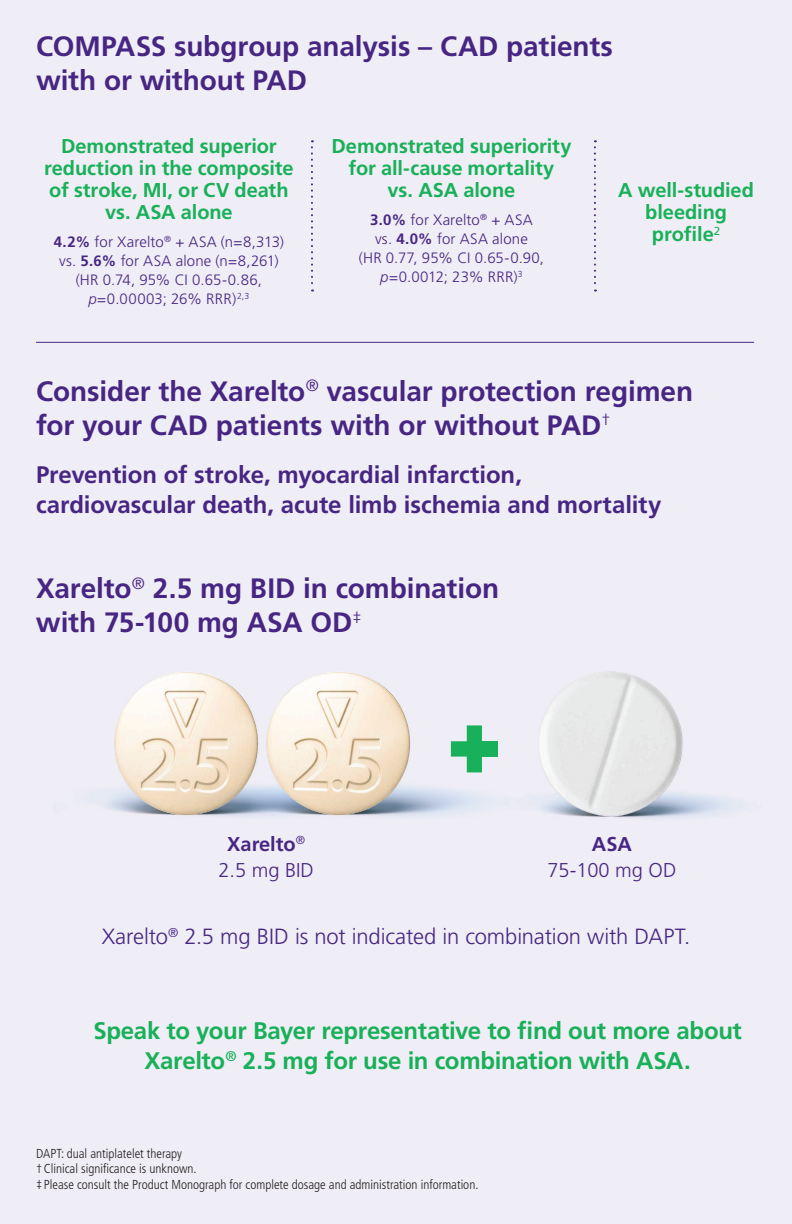
<style>
.page{position:relative;width:792px;height:1224px;background:#efedf5}
.page>*{position:absolute;margin:0;border:0;box-sizing:border-box;transform-origin:0 0}
.t1{font:700 28px/34px "Frutiger LT Std";letter-spacing:-.005em;color:#472683}
.t2{font:700 24px/30px "Frutiger LT Std";letter-spacing:-.005em;color:#472683}
.t3{font:700 24px/30px "Frutiger LT Std";letter-spacing:-.015em;color:#18b059;text-align:center}
.t4{font:300 22px "Frutiger LT Std";letter-spacing:-.005em;color:#472683}
.t5{font:700 20px/22px "Frutiger LT Std";letter-spacing:-.005em;color:#18b059;text-align:center}
.t6{font:300 20px/26.4px "Frutiger LT Std";color:#472683;text-align:center}
.t7{font:700 20px "Frutiger LT Std";color:#472683}
.t8{font:300 15px/19px "Frutiger LT Std";letter-spacing:.01em;color:#472683;text-align:center}
.t9{font:300 condensed 13px/15.6px "Frutiger LT Std";color:#231f20}
.s1{font-weight:700}
.s2{font-style:italic}
</style>
<div class="page">
<img style="left:102px;top:671px;width:638px;height:148px">
<img style="left:451px;top:726px;width:32px;height:46px">
<img style="left:115px;top:672px;width:143px;height:143px;border-radius:72px">
<img style="left:267px;top:672px;width:143px;height:143px;border-radius:72px">
<img style="left:483px;top:671px;width:34px;height:148px">
<img style="left:483px;top:741px;width:15px;height:15px">
<img style="left:539px;top:672px;width:143px;height:143px;border-radius:71px">
<hr style="left:36px;top:342px;width:718px;height:1px;background:#472683">
<svg style="left:311px;top:140px;width:2px;height:152px"></svg>
<svg style="left:594px;top:140px;width:2px;height:152px"></svg>
<p class="t1" style="left:36px;top:29px;width:578px">COMPASS subgroup analysis – CAD patients with or without PAD</p>
<p class="t5" style="left:44px;top:135px;width:251px">Demonstrated superior reduction in the composite of stroke, MI, or CV death vs. ASA alone</p>
<p class="t8" style="left:54px;top:233px;width:232px"><span class="s1">4.2%</span> for Xarelto<sup>®</sup> + ASA (n=8,313) vs. <span class="s1">5.6%</span> for ASA alone (n=8,261) (HR 0.74, 95% CI 0.65-0.86, <span class="s2">p</span>=0.00003; 26% RRR)<sup>2,3</sup></p>
<p class="t5" style="left:331px;top:135px;width:242px">Demonstrated superiority for all-cause mortality<br>vs. ASA alone</p>
<p class="t8" style="left:359px;top:211px;width:187px"><span class="s1">3.0%</span> for Xarelto<sup>®</sup> + ASA<br>vs. <span class="s1">4.0%</span> for ASA alone<br>(HR 0.77, 95% CI 0.65-0.90, <span class="s2">p</span>=0.0012; 23% RRR)<sup>3</sup></p>
<p class="t5" style="left:618px;top:179px;width:137px">A well-studied bleeding profile<sup>2</sup></p>
<p class="t1" style="left:36px;top:374px;width:659px">Consider the Xarelto<sup>®</sup> vascular protection regimen for your CAD patients with or without PAD<sup>†</sup></p>
<p class="t2" style="left:36px;top:459px;width:627px">Prevention of stroke, myocardial infarction, cardiovascular death, acute limb ischemia and mortality</p>
<p class="t1" style="left:36px;top:571px;width:465px">Xarelto<sup>®</sup> 2.5 mg BID in combination with 75-100 mg ASA OD<sup>‡</sup></p>
<p class="t6" style="left:218px;top:831px;width:97px"><span class="s1">Xarelto</span><sup>®<br></sup>2.5 mg BID</p>
<p class="t7" style="left:592px;top:832px;width:41px">ASA</p>
<p class="t6" style="left:547px;top:857px;width:130px">75-100 mg OD</p>
<p class="t4" style="left:102px;top:924px;width:590px">Xarelto<sup>®</sup> 2.5 mg BID is not indicated in combination with DAPT.</p>
<p class="t3" style="left:93px;top:1016px;width:650px">Speak to your Bayer representative to find out more about<br>Xarelto<sup>®</sup> 2.5 mg for use in combination with ASA.</p>
<p class="t9" style="left:36px;top:1145px;width:444px">DAPT: dual antiplatelet therapy<br>† Clinical significance is unknown.<br>‡ Please consult the Product Monograph for complete dosage and administration information.</p>
</div>
